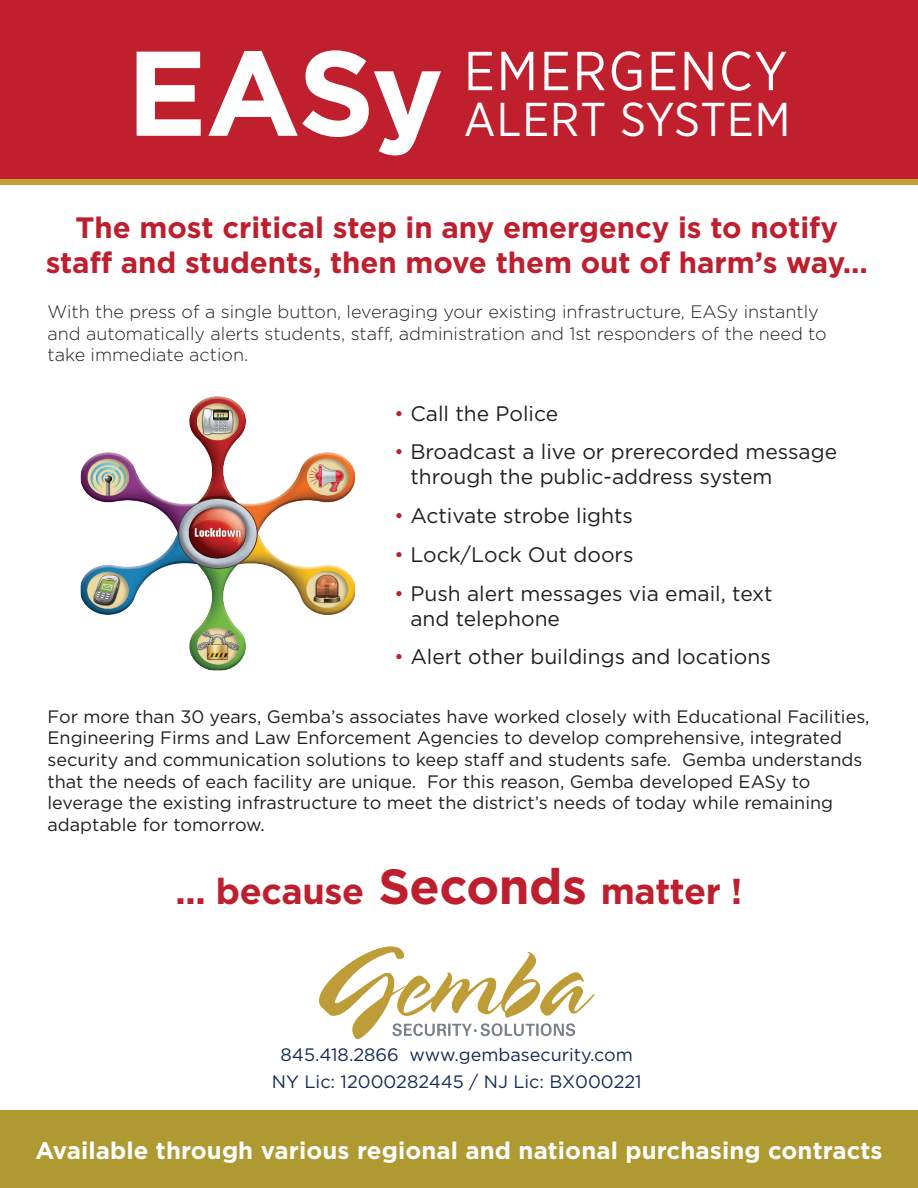
<style>
.page{position:relative;width:918px;height:1188px;background:#fff}
.page>*{position:absolute;margin:0;border:0;box-sizing:border-box;transform-origin:0 0}
.t1{font:54.75px "Gotham Narrow";letter-spacing:.035em;color:#fff}
.t2{font:47.4px "Gotham Narrow";letter-spacing:.02em;color:#fff}
.t3{font:700 36px "Gotham";letter-spacing:-.01em;color:#be1f2e}
.t4{font:700 29.4px/35.4px "Gotham";color:#be1f2e;text-align:center}
.t5{font:700 24px "Gotham";letter-spacing:.005em;color:#fff}
.t6{font:21px/25.2px "Gotham";color:#231f20}
.t7{font:18px/21.6px "Gotham";color:#231f20}
.t8{font:300 18px/21.6px "Gotham";color:#231f20}
.t9{font:18px/27px "Gotham";color:#152c53;text-align:center}
.s1{font-family:"Gotham";font-weight:700;font-size:120.3px}
.s2{font-weight:300;color:#be1f2e}
.s3{font-size:49.5px}
</style>
<div class="page">
<div style="left:0;top:1110px;width:918px;height:78px;background:#af9931"></div>
<div style="left:0;top:7px;width:918px;height:178px;background:#c3a139"></div>
<div style="left:0;top:0;width:918px;height:179px;background:#c01f2e"></div>
<img style="left:318px;top:946px;width:277px;height:94px">
<img style="left:81px;top:396px;width:274px;height:274px">
<h1 class="t1" style="left:126px;top:37px;width:663px"><span class="s1">EASy</span> EMERGENCY</h1>
<h2 class="t2" style="left:464px;top:89px;width:328px">ALERT SYSTEM</h2>
<h3 class="t4" style="left:46px;top:210px;width:824px">The most critical step in any emergency is to notify staff and students, then move them out of harm’s way...</h3>
<p class="t8" style="left:48px;top:301px;width:781px">With the press of a single button, leveraging your existing infrastructure, EASy instantly and automatically alerts students, staff, administration and 1st responders of the need to take immediate action.</p>
<p class="t6" style="left:394px;top:400px;width:165px"><span class="s2">•</span> Call the Police</p>
<p class="t6" style="left:410px;top:439px;width:428px;text-indent:-16px"><span class="s2">•</span> Broadcast a live or prerecorded message through the public-address system</p>
<p class="t6" style="left:394px;top:503px;width:240px"><span class="s2">•</span> Activate strobe lights</p>
<p class="t6" style="left:394px;top:541px;width:241px"><span class="s2">•</span> Lock/Lock Out doors</p>
<p class="t6" style="left:410px;top:580px;width:364px;text-indent:-16px"><span class="s2">•</span> Push alert messages via email, text and telephone</p>
<p class="t6" style="left:394px;top:644px;width:378px"><span class="s2">•</span> Alert other buildings and locations</p>
<p class="t7" style="left:48px;top:705px;width:824px">For more than 30 years, Gemba’s associates have worked closely with Educational Facilities, Engineering Firms and Law Enforcement Agencies to develop comprehensive, integrated security and communication solutions to keep staff and students safe. Gemba understands that the needs of each facility are unique. For this reason, Gemba developed EASy to leverage the existing infrastructure to meet the district’s needs of today while remaining adaptable for tomorrow.</p>
<h3 class="t3" style="left:175px;top:868px;width:569px">... because <span class="s3">Seconds</span> matter !</h3>
<p class="t9" style="left:272px;top:1041px;width:371px">845.418.2866 www.gembasecurity.com<br>NY Lic: 12000282445 / NJ Lic: BX000221</p>
<h3 class="t5" style="left:35px;top:1134px;width:849px">Available through various regional and national purchasing contracts</h3>
</div>
